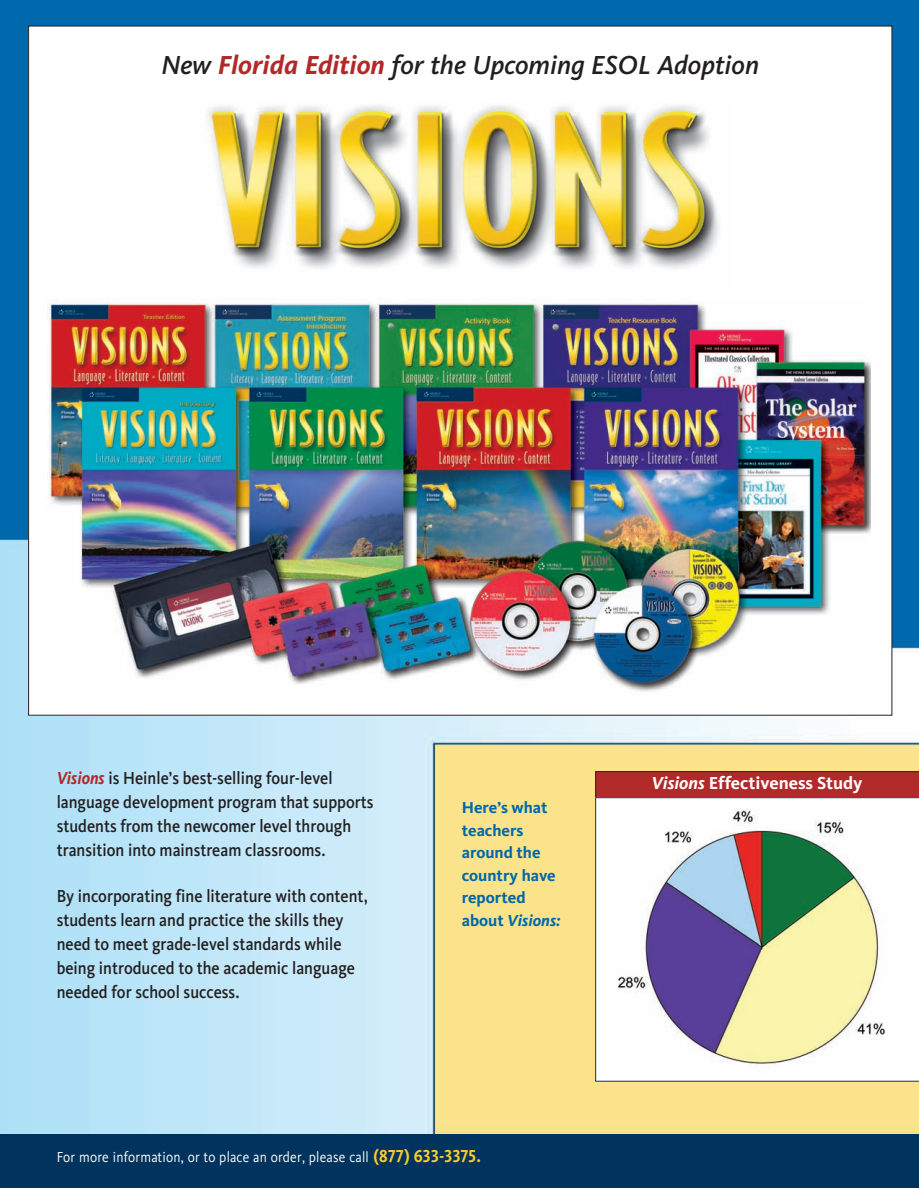
<style>
.page{position:relative;width:919px;height:1188px;background:#fff}
.page>*{position:absolute;margin:0;border:0;box-sizing:border-box;transform-origin:0 0}
.t1{font:italic 500 27px "Kievit CL";color:#231f20}
.t2{font:500 18px/24px "Kievit CL";color:#231f20;scale:.9 1}
.t3{font:700 18px "Kievit CL";color:#fff}
.t4{font:700 16.5px/22.5px "Kievit CL";color:#0067aa}
.t5{font:15px "Kievit CL";letter-spacing:.02em;color:#fff;scale:.9 1}
.s1{font-weight:700;color:#b12a29}
.s2{font-weight:700;font-style:italic;color:#b12a29}
.s3{font-style:italic}
.s4{font-weight:700;font-size:18px;color:#fbca2a}
</style>
<div class="page">
<img style="left:0;top:0;width:919px;height:1188px">
<h1 class="t1" style="left:161px;top:55px;width:599px">New <span class="s1">Florida Edition</span> for the Upcoming ESOL Adoption</h1>
<p class="t2" style="left:57px;top:767px;width:354px"><span class="s2">Visions</span> is Heinle’s best-selling four-level language development program that supports students from the newcomer level through transition into mainstream classrooms.</p>
<p class="t2" style="left:57px;top:886px;width:347px">By incorporating fine literature with content, students learn and practice the skills they need to meet grade-level standards while being introduced to the academic language needed for school success.</p>
<p class="t4" style="left:462px;top:798px;width:100px">Here’s what teachers around the country have reported about <span class="s3">Visions:</span></p>
<p class="t5" style="left:57px;top:1151px;width:473px">For more information, or to place an order, please call <span class="s4">(877) 633-3375.</span></p>
<p class="t3" style="left:651px;top:776px;width:212px"><span class="s3">Visions</span> Effectiveness Study</p>
</div>
